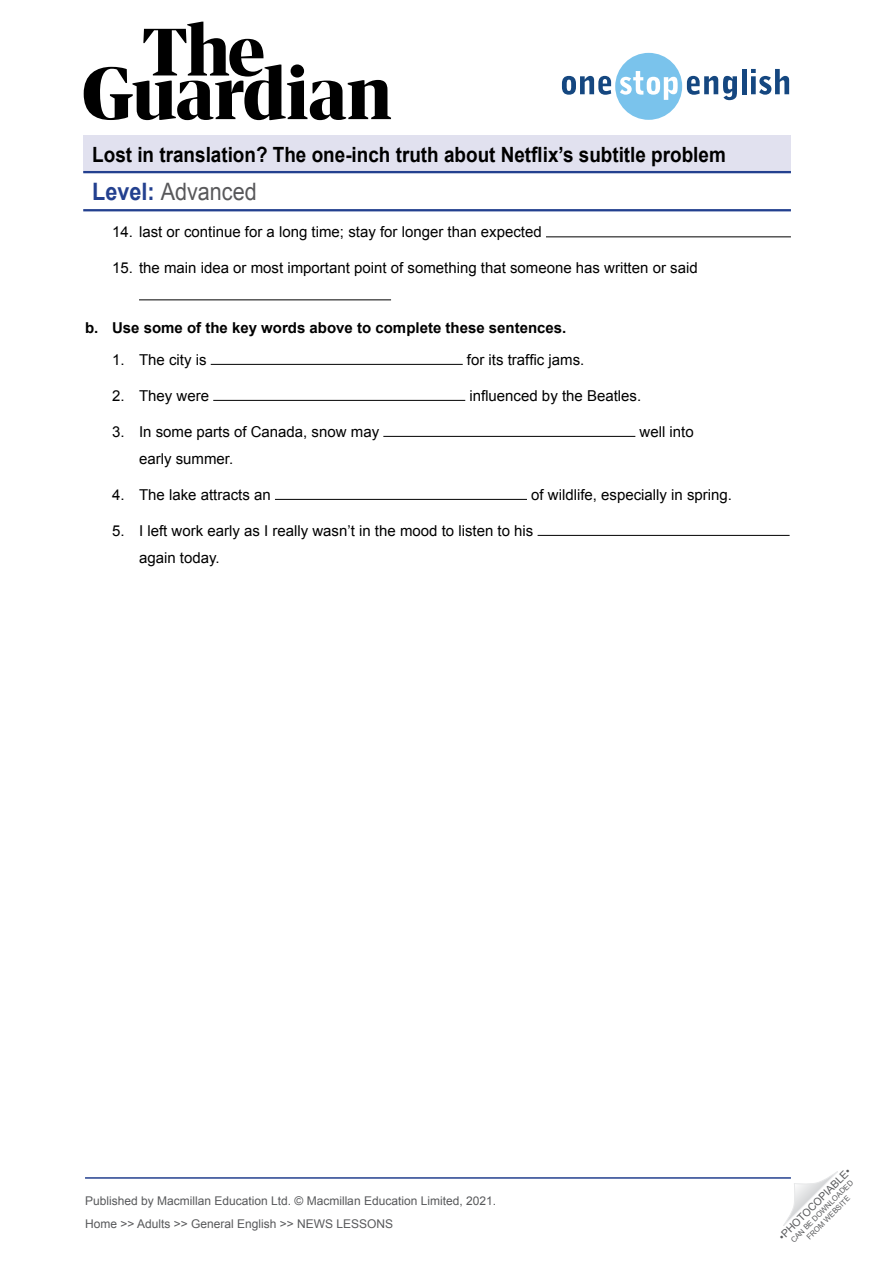
<style>
.page{position:relative;width:893px;height:1263px;background:#fff}
.page>*{position:absolute;margin:0;border:0;box-sizing:border-box;transform-origin:0 0}
.t1{font:24px "Arial";color:#58585a;scale:.9 1}
.t2{font:700 21px "Arial";color:#000;scale:.9 1}
.t3{font:15px/27px "Arial";color:#000}
.t4{font:700 15px "Arial";color:#000}
.t5{font:12px/23px "Arial";color:#58595b}
.t6{font:10.5px "Arial";color:#58595b}
.t7{font:7.5px/9px "Arial";color:#58595b;text-align:center}
.s1{font-weight:700;color:#23408f}
</style>
<div class="page">
<svg style="left:84px;top:22px;width:307px;height:98px"></svg>
<svg style="left:562px;top:53px;width:175px;height:67px"></svg>
<hr style="left:742px;top:69px;width:4px;height:25px;background:#154780">
<svg style="left:751px;top:69px;width:38px;height:26px"></svg>
<svg style="left:783px;top:1171px;width:55px;height:55px"></svg>
<div style="left:83px;top:136px;width:708px;height:37px;background:#e1e1ef"></div>
<hr style="left:83px;top:171px;width:708px;height:2px;background:#23408f">
<hr style="left:83px;top:209px;width:708px;height:2px;background:#23408f">
<hr style="left:85px;top:1177px;width:706px;height:2px;background:#23408f">
<hr style="left:546px;top:236px;width:245px;height:1px;background:#000">
<hr style="left:139px;top:299px;width:252px;height:1px;background:#000">
<hr style="left:211px;top:364px;width:252px;height:1px;background:#000">
<hr style="left:213px;top:400px;width:252px;height:1px;background:#000">
<hr style="left:383px;top:436px;width:252px;height:1px;background:#000">
<hr style="left:275px;top:499px;width:252px;height:1px;background:#000">
<hr style="left:538px;top:535px;width:252px;height:1px;background:#000">
<h2 class="t2" style="left:92px;top:141px;width:705px">Lost in translation? The one-inch truth about Netflix’s subtitle problem</h2>
<h1 class="t1" style="left:92px;top:176px;width:184px"><span class="s1">Level:</span> Advanced</h1>
<p class="t3" style="left:112px;top:219px;width:431px">14. last or continue for a long time; stay for longer than expected</p>
<p class="t3" style="left:112px;top:255px;width:587px">15. the main idea or most important point of something that someone has written or said</p>
<p class="t4" style="left:85px;top:318px;width:483px">b. Use some of the key words above to complete these sentences.</p>
<p class="t3" style="left:112px;top:346px;width:96px">1. The city is</p>
<p class="t3" style="left:467px;top:346px;width:119px">for its traffic jams.</p>
<p class="t3" style="left:112px;top:382px;width:99px">2. They were</p>
<p class="t3" style="left:469px;top:382px;width:173px">influenced by the Beatles.</p>
<p class="t3" style="left:112px;top:418px;width:269px">3. In some parts of Canada, snow may</p>
<p class="t3" style="left:639px;top:418px;width:56px">well into</p>
<p class="t3" style="left:139px;top:445px;width:96px">early summer.</p>
<p class="t3" style="left:112px;top:481px;width:160px">4. The lake attracts an</p>
<p class="t3" style="left:531px;top:481px;width:202px">of wildlife, especially in spring.</p>
<p class="t3" style="left:139px;top:517px;width:396px;text-indent:-27px">5. I left work early as I really wasn’t in the mood to listen to his again today.</p>
<p class="t5" style="left:85px;top:1189px;width:413px">Published by Macmillan Education Ltd. © Macmillan Education Limited, 2021.<br>Home &gt;&gt; Adults &gt;&gt; General English &gt;&gt; NEWS LESSONS</p>
<p class="t6" style="left:776px;top:1233px;width:99px;rotate:-45deg">•PHOTOCOPIABLE•</p>
<p class="t7" style="left:789px;top:1238px;width:86px;rotate:-45deg">CAN BE DOWNLOADED<br>FROM WEBSITE</p>
</div>
